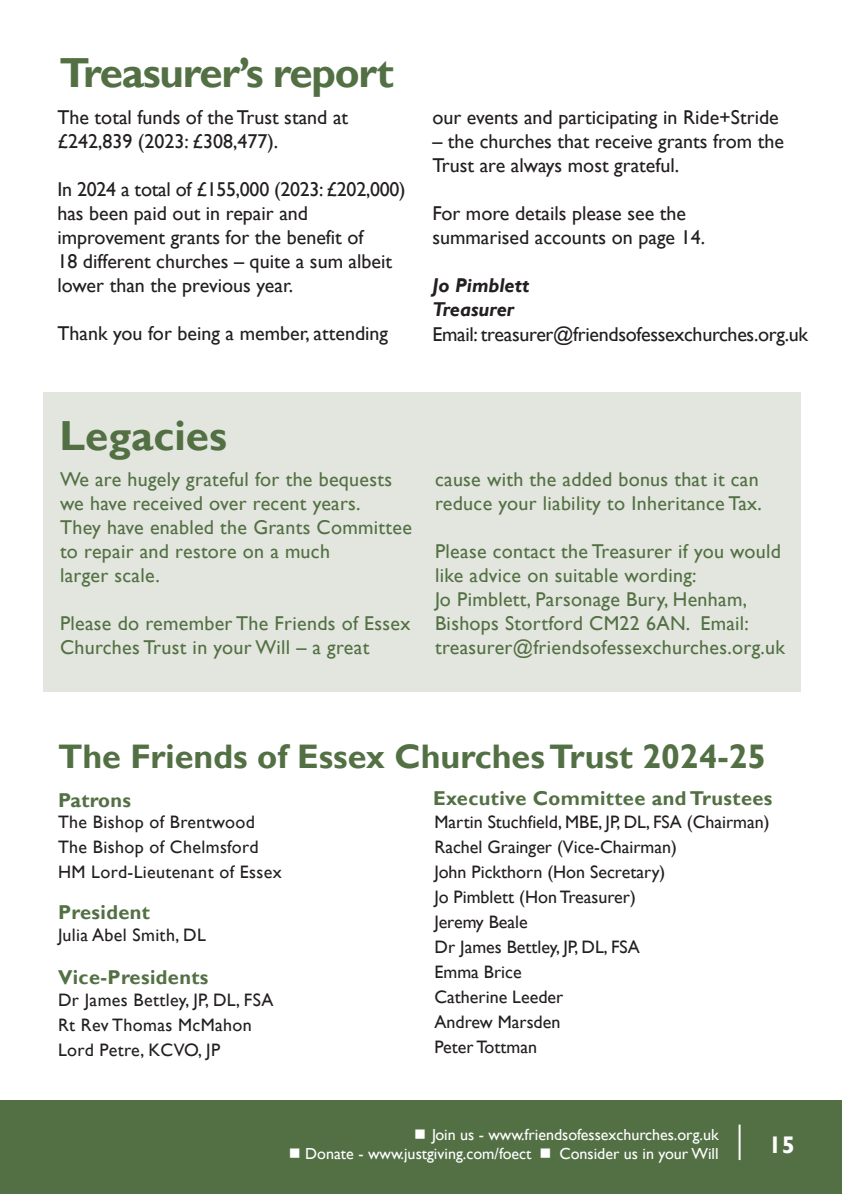
<style>
.page{position:relative;width:842px;height:1194px;background:#fff}
.page>*{position:absolute;margin:0;border:0;box-sizing:border-box;transform-origin:0 0}
.t1{font:700 42px "Gill Sans";letter-spacing:-.03em;color:#537044}
.t2{font:700 42px "Gill Sans";color:#537044}
.t3{font:700 34px "Gill Sans";color:#537044}
.t4{font:700 24px "Gill Sans";color:#fff}
.t5{font:20px/24px "Gill Sans";color:#231f20}
.t6{font:20px/24px "Gill Sans";letter-spacing:.015em;color:#537044}
.t7{font:700 20px "Gill Sans";letter-spacing:.02em;color:#537044}
.t8{font:italic 700 20px "Gill Sans";color:#231f20}
.t9{font:18px "Gill Sans";color:#231f20}
.t10{font:18px "Gill Sans";letter-spacing:.02em;color:#231f20}
.t11{font:16px "Gill Sans";color:#fff}
.t12{font:16px "Wingdings";color:#fff}
</style>
<div class="page">
<div style="left:0;top:1100px;width:842px;height:93px;background:#537044"></div>
<hr style="left:738px;top:1124px;width:2px;height:35px;background:#fff">
<div style="left:44px;top:392px;width:757px;height:299px;background:#e3e6de"></div>
<p class="t1" style="left:59px;top:48px;width:336px">Treasurer’s report</p>
<p class="t5" style="left:57px;top:105px;width:292px">The total funds of the Trust stand at £242,839 (2023: £308,477).</p>
<p class="t5" style="left:57px;top:177px;width:350px">In 2024 a total of £155,000 (2023: £202,000) has been paid out in repair and improvement grants for the benefit of<br>18 different churches – quite a sum albeit lower than the previous year.</p>
<p class="t5" style="left:57px;top:321px;width:332px">Thank you for being a member, attending</p>
<p class="t5" style="left:432px;top:105px;width:348px">our events and participating in Ride+Stride</p>
<p class="t5" style="left:432px;top:129px;width:353px">– the churches that receive grants from the<br>Trust are always most grateful.</p>
<p class="t5" style="left:432px;top:201px;width:274px">For more details please see the summarised accounts on page 14.</p>
<p class="t8" style="left:432px;top:273px;width:99px">Jo Pimblett</p>
<p class="t8" style="left:432px;top:297px;width:83px">Treasurer</p>
<p class="t5" style="left:432px;top:321px;width:377px">Email: treasurer@friendsofessexchurches.org.uk</p>
<p class="t2" style="left:59px;top:411px;width:169px">Legacies</p>
<p class="t6" style="left:60px;top:466px;width:353px">We are hugely grateful for the bequests we have received over recent years.<br>They have enabled the Grants Committee to repair and restore on a much<br>larger scale.</p>
<p class="t6" style="left:60px;top:610px;width:352px">Please do remember The Friends of Essex<br>Churches Trust in your Will – a great</p>
<p class="t6" style="left:435px;top:466px;width:328px">cause with the added bonus that it can reduce your liability to Inheritance Tax.</p>
<p class="t6" style="left:435px;top:538px;width:351px">Please contact the Treasurer if you would like advice on suitable wording:<br>Jo Pimblett, Parsonage Bury, Henham, Bishops Stortford CM22 6AN. Email: treasurer@friendsofessexchurches.org.uk</p>
<p class="t3" style="left:58px;top:736px;width:710px">The Friends of Essex Churches Trust 2024-25</p>
<p class="t7" style="left:58px;top:787px;width:75px">Patrons</p>
<p class="t10" style="left:58px;top:811px;width:198px">The Bishop of Brentwood</p>
<p class="t10" style="left:58px;top:836px;width:202px">The Bishop of Chelmsford</p>
<p class="t10" style="left:58px;top:861px;width:225px">HM Lord-Lieutenant of Essex</p>
<p class="t7" style="left:58px;top:900px;width:93px">President</p>
<p class="t10" style="left:58px;top:923px;width:149px">Julia Abel Smith, DL</p>
<p class="t7" style="left:58px;top:965px;width:152px">Vice-Presidents</p>
<p class="t10" style="left:58px;top:989px;width:217px">Dr James Bettley, JP, DL, FSA</p>
<p class="t10" style="left:58px;top:1014px;width:195px">Rt Rev Thomas McMahon</p>
<p class="t10" style="left:58px;top:1039px;width:164px">Lord Petre, KCVO, JP</p>
<p class="t7" style="left:433px;top:786px;width:341px">Executive Committee and Trustees</p>
<p class="t9" style="left:434px;top:811px;width:336px">Martin Stuchfield, MBE, JP, DL, FSA (Chairman)</p>
<p class="t9" style="left:434px;top:836px;width:244px">Rachel Grainger (Vice-Chairman)</p>
<p class="t9" style="left:434px;top:861px;width:232px">John Pickthorn (Hon Secretary)</p>
<p class="t9" style="left:434px;top:886px;width:203px">Jo Pimblett (Hon Treasurer)</p>
<p class="t9" style="left:434px;top:911px;width:95px">Jeremy Beale</p>
<p class="t9" style="left:434px;top:936px;width:207px">Dr James Bettley, JP, DL, FSA</p>
<p class="t9" style="left:434px;top:961px;width:89px">Emma Brice</p>
<p class="t9" style="left:434px;top:986px;width:130px">Catherine Leeder</p>
<p class="t9" style="left:434px;top:1011px;width:127px">Andrew Marsden</p>
<p class="t9" style="left:434px;top:1036px;width:104px">Peter Tottman</p>
<p class="t11" style="left:414px;top:1124px;width:306px">■ Join us - www.friendsofessexchurches.org.uk</p>
<p class="t11" style="left:289px;top:1143px;width:244px">■ Donate - www.justgiving.com/foect</p>
<p class="t12" style="left:539px;top:1144px;width:13px">■</p>
<p class="t11" style="left:559px;top:1143px;width:161px">Consider us in your Will</p>
<p class="t4" style="left:768px;top:1129px;width:28px">15</p>
</div>
